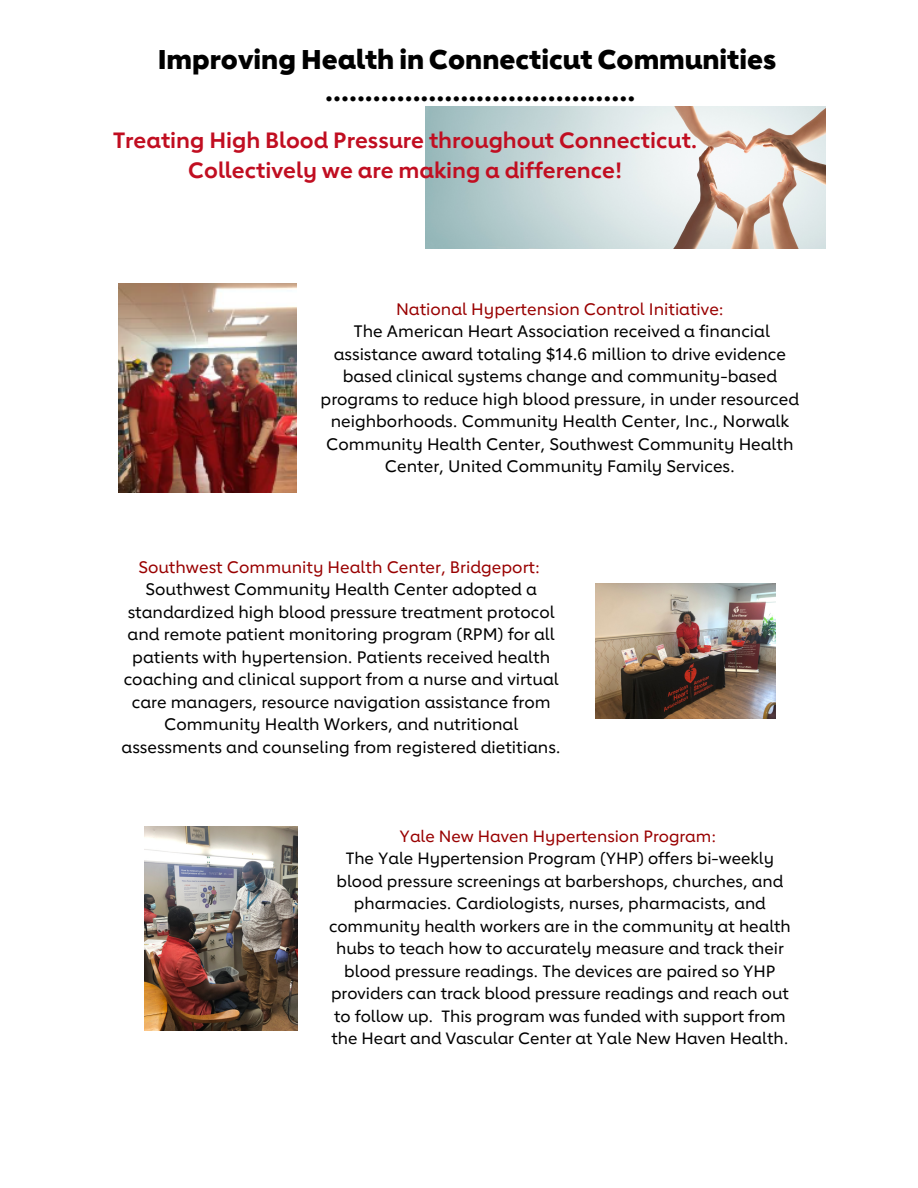
<style>
.page{position:relative;width:918px;height:1188px;background:#fff}
.page>*{position:absolute;margin:0;border:0;box-sizing:border-box;transform-origin:0 0}
.t1{font:800 27px "Lub Dub";color:#000}
.t2{font:800 25.5px "Lub Dub";color:#000}
.t3{font:700 22.05px "Lub Dub";color:#c10e21}
.t4{font:500 16.5px/22.5px "Lub Dub";color:#000;text-align:center}
.t5{font:500 16.5px "Lub Dub";color:#900}
.t6{font:500 16.2px/22.5px "Lub Dub";color:#000;text-align:center}
.t7{font:500 16.2px "Lub Dub";color:#900}
</style>
<div class="page">
<img style="left:425px;top:106px;width:401px;height:143px">
<img style="left:118px;top:283px;width:179px;height:209px">
<img style="left:596px;top:584px;width:180px;height:135px">
<img style="left:144px;top:827px;width:153px;height:203px">
<p class="t1" style="left:158px;top:41px;width:620px">Improving Health in Connecticut Communities</p>
<p class="t2" style="left:325px;top:75px;width:312px">.......................................</p>
<p class="t3" style="left:113px;top:126px;width:586px">Treating High Blood Pressure throughout Connecticut.</p>
<p class="t3" style="left:188px;top:156px;width:436px">Collectively we are making a difference!</p>
<p class="t5" style="left:396px;top:298px;width:329px">National Hypertension Control Initiative:</p>
<p class="t4" style="left:321px;top:320px;width:480px">The American Heart Association received a financial assistance award totaling $14.6 million to drive evidence based clinical systems change and community-based programs to reduce high blood pressure, in under resourced neighborhoods. Community Health Center, Inc., Norwalk Community Health Center, Southwest Community Health Center, United Community Family Services.</p>
<p class="t5" style="left:138px;top:556px;width:403px">Southwest Community Health Center, Bridgeport:</p>
<p class="t4" style="left:122px;top:578px;width:441px">Southwest Community Health Center adopted a standardized high blood pressure treatment protocol and remote patient monitoring program (RPM) for all patients with hypertension. Patients received health coaching and clinical support from a nurse and virtual care managers, resource navigation assistance from Community Health Workers, and nutritional assessments and counseling from registered dietitians.</p>
<p class="t7" style="left:400px;top:825px;width:318px">Yale New Haven Hypertension Program:</p>
<p class="t6" style="left:329px;top:847px;width:463px">The Yale Hypertension Program (YHP) offers bi-weekly blood pressure screenings at barbershops, churches, and pharmacies. Cardiologists, nurses, pharmacists, and community health workers are in the community at health hubs to teach how to accurately measure and track their blood pressure readings. The devices are paired so YHP providers can track blood pressure readings and reach out to follow up. This program was funded with support from the Heart and Vascular Center at Yale New Haven Health.</p>
</div>
